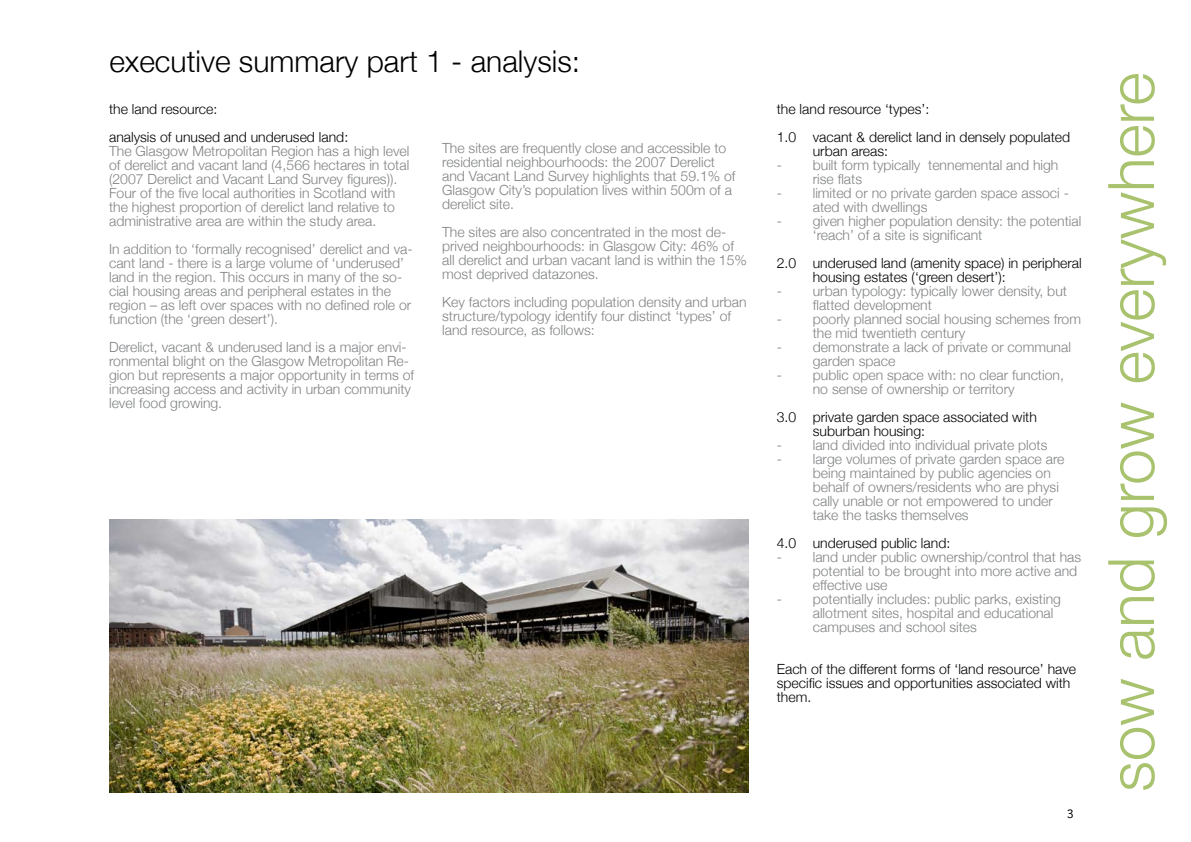
<style>
.page{position:relative;width:1191px;height:842px;background:#fff}
.page>*{position:absolute;margin:0;border:0;box-sizing:border-box;transform-origin:0 0}
.t1{font:300 64px "Helvetica Neue";color:#a8c26d}
.t2{font:300 30px "Helvetica Neue";color:#000}
.t3{font:300 14px/14px "Helvetica Neue";color:#808284}
.t4{font:300 14px/14px "Helvetica Neue";color:#000}
</style>
<div class="page">
<img style="left:109px;top:520px;width:639px;height:272px">
<h2 class="t2" style="left:109px;top:43px;width:472px">executive summary part 1 - analysis:</h2>
<p class="t4" style="left:109px;top:95px;width:241px;line-height:28px">the land resource:<br>analysis of unused and underused land:</p>
<p class="t3" style="left:109px;top:144px;width:302px">The Glasgow Metropolitan Region has a high level of derelict and vacant land (4,566 hectares in total (2007 Derelict and Vacant Land Survey figures)).<br>Four of the five local authorities in Scotland with the highest proportion of derelict land relative to administrative area are within the study area.</p>
<p class="t3" style="left:109px;top:242px;width:305px">In addition to ‘formally recognised’ derelict and va&shy;cant land - there is a large volume of ‘underused’ land in the region. This occurs in many of the so&shy;cial housing areas and peripheral estates in the region – as left over spaces with no defined role or function (the ‘green desert’).</p>
<p class="t3" style="left:109px;top:340px;width:306px">Derelict, vacant &amp; underused land is a major envi&shy;ronmental blight on the Glasgow Metropolitan Re&shy;gion but represents a major opportunity in terms of increasing access and activity in urban community level food growing.</p>
<p class="t3" style="left:442px;top:141px;width:295px">The sites are frequently close and accessible to residential neighbourhoods: the 2007 Derelict and Vacant Land Survey highlights that 59.1% of Glasgow City’s population lives within 500m of a derelict site.</p>
<p class="t3" style="left:442px;top:225px;width:306px">The sites are also concentrated in the most de&shy;prived neighbourhoods: in Glasgow City: 46% of all derelict and urban vacant land is within the 15% most deprived datazones.</p>
<p class="t3" style="left:442px;top:295px;width:306px">Key factors including population density and urban structure/typology identify four distinct ‘types’ of land resource, as follows:</p>
<p class="t4" style="left:777px;top:95px;width:295px;line-height:28px">the land resource ‘types’:<br>1.0 vacant &amp; derelict land in densely populated</p>
<p class="t4" style="left:812px;top:144px;width:77px">urban areas:</p>
<p class="t3" style="left:812px;top:158px;width:247px;text-indent:-36px">- built form typically tennemental and high rise flats</p>
<p class="t3" style="left:812px;top:186px;width:257px;text-indent:-36px">- limited or no private garden space associ - ated with dwellings</p>
<p class="t3" style="left:812px;top:214px;width:270px;text-indent:-36px">- given higher population density: the potential ‘reach’ of a site is significant</p>
<p class="t4" style="left:812px;top:256px;width:270px;text-indent:-36px">2.0 underused land (amenity space) in peripheral housing estates (‘green desert’):</p>
<p class="t3" style="left:812px;top:284px;width:256px;text-indent:-36px">- urban typology: typically lower density, but flatted development</p>
<p class="t3" style="left:812px;top:312px;width:270px;text-indent:-36px">- poorly planned social housing schemes from the mid twentieth century</p>
<p class="t3" style="left:812px;top:340px;width:260px;text-indent:-36px">- demonstrate a lack of private or communal garden space</p>
<p class="t3" style="left:812px;top:368px;width:253px;text-indent:-36px">- public open space with: no clear function, no sense of ownership or territory</p>
<p class="t4" style="left:812px;top:410px;width:226px;text-indent:-36px">3.0 private garden space associated with suburban housing:</p>
<p class="t3" style="left:777px;top:438px;width:272px">- land divided into individual private plots</p>
<p class="t3" style="left:812px;top:452px;width:253px;text-indent:-36px">- large volumes of private garden space are being maintained by public agencies on behalf of owners/residents who are physi cally unable or not empowered to under take the tasks themselves</p>
<p class="t4" style="left:777px;top:536px;width:175px">4.0 underused public land:</p>
<p class="t3" style="left:812px;top:550px;width:270px;text-indent:-36px">- land under public ownership/control that has potential to be brought into more active and effective use</p>
<p class="t3" style="left:812px;top:592px;width:250px;text-indent:-36px">- potentially includes: public parks, existing allotment sites, hospital and educational campuses and school sites</p>
<p class="t4" style="left:777px;top:662px;width:301px">Each of the different forms of ‘land resource’ have specific issues and opportunities associated with them.</p>
<h1 class="t1" style="left:1092px;top:792px;width:721px;rotate:-90deg">sow and grow everywhere</h1>
</div>
